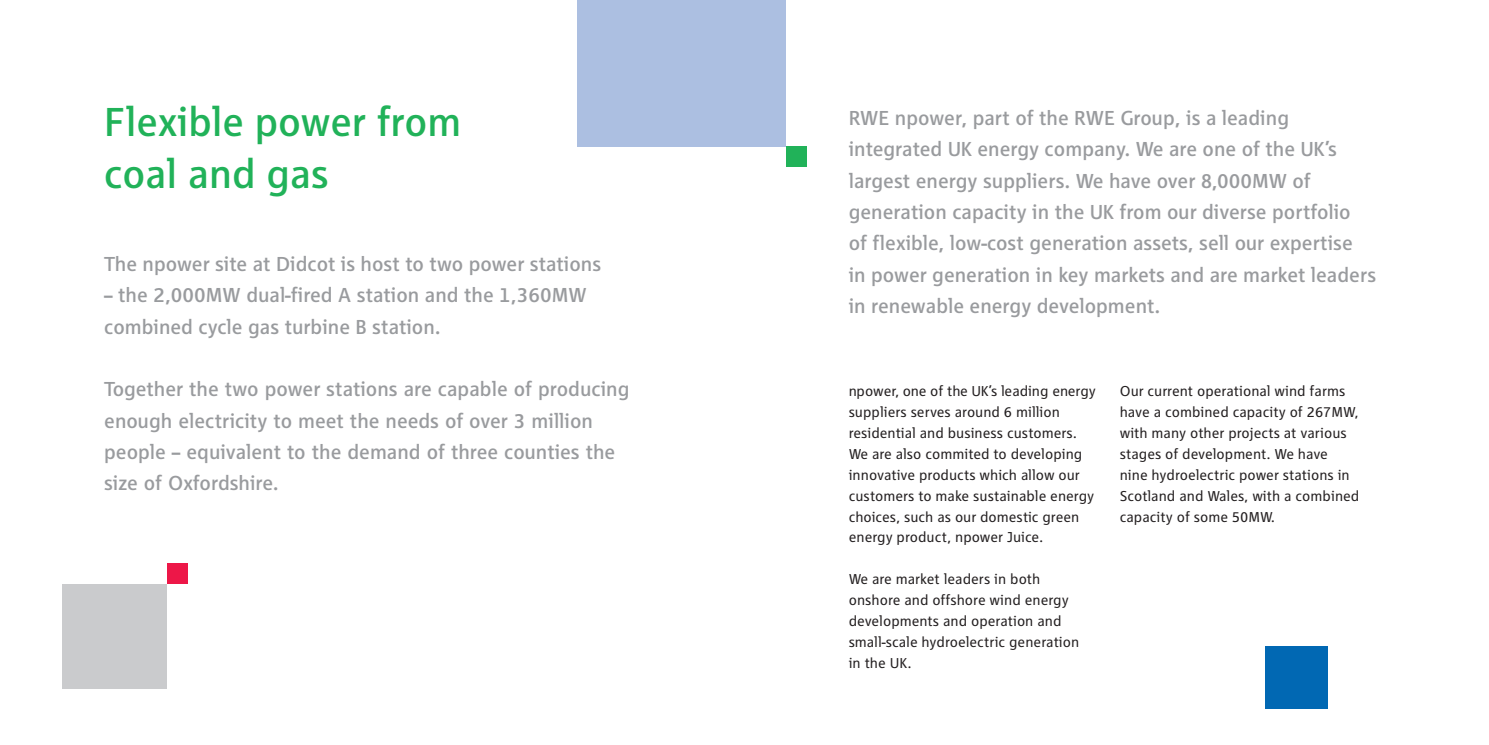
<style>
.page{position:relative;width:1489px;height:745px;background:#fff}
.page>*{position:absolute;margin:0;border:0;box-sizing:border-box;transform-origin:0 0}
.t1{font:500 42px/52.1px "RWE Corporate H";color:#21b259}
.t2{font:500 21px/31.3px "RWE Corporate H";color:#999b9e}
.t3{font:14.88px/20.8px "RWE Corporate";color:#231f20}
</style>
<div class="page">
<div style="left:63px;top:583px;width:104px;height:105px;background:#cacbcd"></div>
<div style="left:577px;top:0;width:209px;height:146px;background:#acbfe1"></div>
<div style="left:167px;top:563px;width:21px;height:20px;background:#ed1748"></div>
<div style="left:1265px;top:646px;width:62px;height:62px;background:#0168b3"></div>
<div style="left:786px;top:146px;width:21px;height:21px;background:#21b259"></div>
<h1 class="t1" style="left:104px;top:99px;width:358px">Flexible power from coal and gas</h1>
<p class="t2" style="left:104px;top:250px;width:498px">The npower site at Didcot is host to two power stations</p>
<p class="t2" style="left:104px;top:281px;width:484px">– the 2,000MW dual-fired A station and the 1,360MW combined cycle gas turbine B station.</p>
<p class="t2" style="left:848px;top:104px;width:529px">RWE npower, part of the RWE Group, is a leading integrated UK energy company. We are one of the UK’s largest energy suppliers. We have over 8,000MW of generation capacity in the UK from our diverse portfolio<br>of flexible, low-cost generation assets, sell our expertise<br>in power generation in key markets and are market leaders in renewable energy development.</p>
<p class="t2" style="left:104px;top:375px;width:526px">Together the two power stations are capable of producing enough electricity to meet the needs of over 3 million people – equivalent to the demand of three counties the size of Oxfordshire.</p>
<p class="t3" style="left:1119px;top:382px;width:241px">Our current operational wind farms have a combined capacity of 267MW, with many other projects at various stages of development. We have nine hydroelectric power stations in Scotland and Wales, with a combined capacity of some 50MW.</p>
<p class="t3" style="left:848px;top:382px;width:249px">npower, one of the UK’s leading energy suppliers serves around 6 million residential and business customers.<br>We are also commited to developing innovative products which allow our customers to make sustainable energy choices, such as our domestic green energy product, npower Juice.</p>
<p class="t3" style="left:848px;top:569px;width:232px">We are market leaders in both onshore and offshore wind energy developments and operation and small-scale hydroelectric generation in the UK.</p>
</div>
